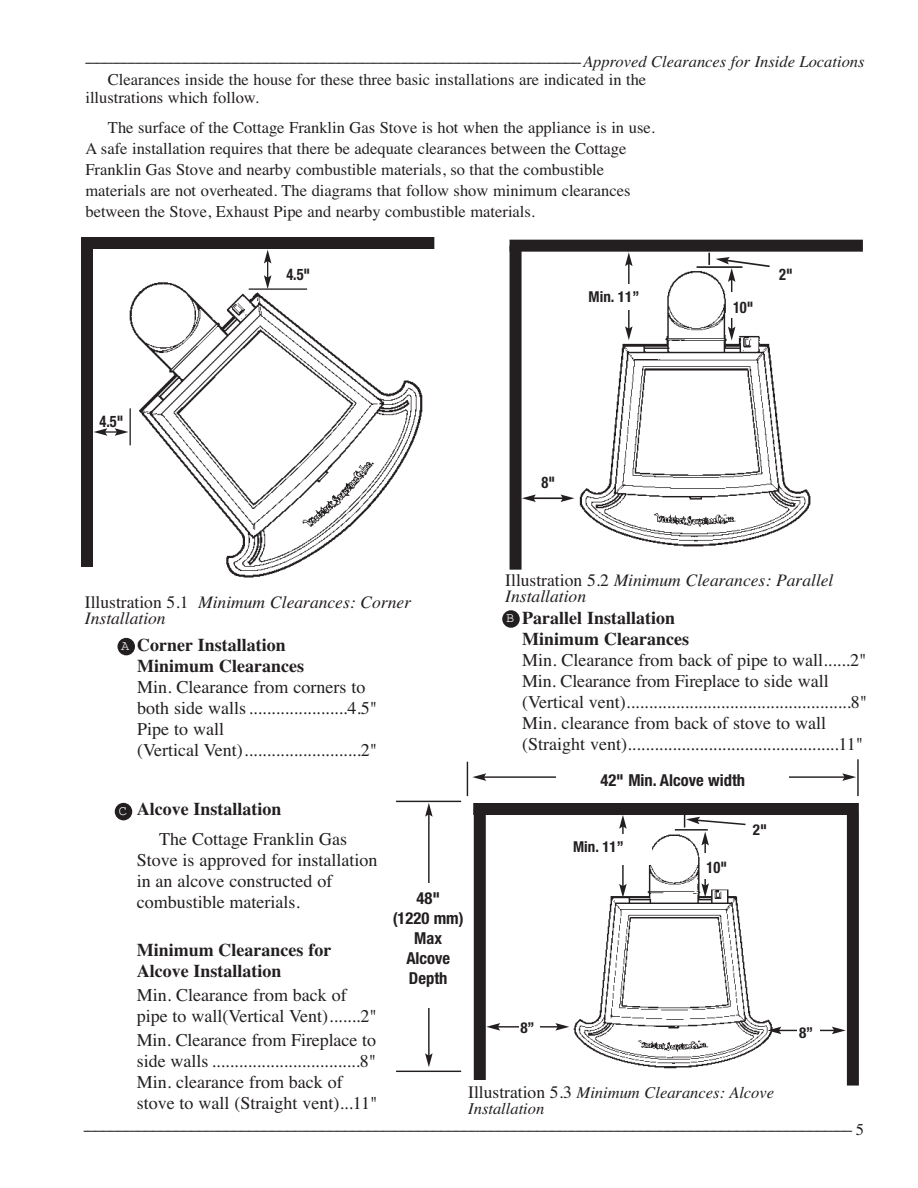
<style>
.page{position:relative;width:918px;height:1188px;background:#fff}
.page>*{position:absolute;margin:0;border:0;box-sizing:border-box;transform-origin:0 0}
.t1{font:18px/21px "Times";color:#231f20}
.t2{font:700 18px/21px "Times";color:#231f20}
.t3{font:italic 17.55px/15.9px "Times";color:#231f20}
.t4{font:16.5px/21px "Times";color:#231f20}
.t5{font:italic 16.5px/15.9px "Times";color:#231f20}
.t6{font:700 condensed 16.5px/20.2px "Helvetica Neue";color:#231f20;text-align:center}
.t7{font:700 condensed 15.9px "Helvetica Neue";color:#231f20;scale:.9 1}
.t8{font:700 condensed 15px "Helvetica Neue";color:#231f20}
.t9{font:13.65px "Courier";color:#fff}
.s1{font-style:italic}
.s2{font-style:normal}
.s3{font-style:normal;font-size:17.55px}
</style>
<div class="page">
<img style="left:574px;top:252px;width:237px;height:295px">
<img style="left:129px;top:240px;width:306px;height:338px">
<hr style="left:249px;top:288px;width:58px;height:2px;background:#231f20">
<svg style="left:264px;top:250px;width:7px;height:39px"></svg>
<hr style="left:130px;top:408px;width:1px;height:37px;background:#231f20">
<svg style="left:94px;top:428px;width:34px;height:8px"></svg>
<hr style="left:697px;top:266px;width:46px;height:2px;background:#231f20">
<svg style="left:708px;top:253px;width:2px;height:12px"></svg>
<hr style="left:533px;top:497px;width:30px;height:2px;background:#231f20">
<svg style="left:561px;top:495px;width:13px;height:7px"></svg>
<svg style="left:522px;top:495px;width:14px;height:7px"></svg>
<div style="left:118px;top:463px;width:14px;height:24px;background:#fff"></div>
<div style="left:313px;top:264px;width:20px;height:24px;background:#fff"></div>
<div style="left:198px;top:260px;width:20px;height:23px;background:#fff"></div>
<hr style="left:428px;top:814px;width:2px;height:242px;background:#231f20">
<svg style="left:425px;top:803px;width:8px;height:14px"></svg>
<svg style="left:425px;top:1053px;width:8px;height:14px"></svg>
<div style="left:389px;top:883px;width:78px;height:125px;background:#fff"></div>
<img style="left:573px;top:816px;width:208px;height:253px">
<hr style="left:396px;top:801px;width:65px;height:1px;background:#231f20">
<hr style="left:396px;top:1071px;width:65px;height:1px;background:#231f20">
<hr style="left:467px;top:762px;width:1px;height:34px;background:#231f20">
<hr style="left:857px;top:759px;width:2px;height:37px;background:#231f20">
<hr style="left:484px;top:776px;width:361px;height:2px;background:#231f20">
<svg style="left:472px;top:773px;width:14px;height:8px"></svg>
<svg style="left:842px;top:773px;width:14px;height:8px"></svg>
<div style="left:557px;top:765px;width:232px;height:34px;background:#fff"></div>
<hr style="left:498px;top:1026px;width:60px;height:2px;background:#231f20">
<svg style="left:555px;top:1023px;width:14px;height:8px"></svg>
<svg style="left:486px;top:1023px;width:14px;height:8px"></svg>
<hr style="left:675px;top:829px;width:33px;height:2px;background:#231f20">
<div style="left:751px;top:817px;width:97px;height:44px;background:#fff"></div>
<div style="left:519px;top:1015px;width:20px;height:56px;background:#fff"></div>
<hr style="left:779px;top:1030px;width:55px;height:1px;background:#231f20">
<svg style="left:832px;top:1027px;width:14px;height:7px"></svg>
<svg style="left:767px;top:1027px;width:14px;height:7px"></svg>
<div style="left:798px;top:1020px;width:22px;height:51px;background:#fff"></div>
<div style="left:117px;top:638px;width:18px;height:17px;background:#231f20;border-radius:50%"></div>
<div style="left:502px;top:610px;width:18px;height:18px;background:#231f20;border-radius:50%"></div>
<div style="left:115px;top:803px;width:17px;height:17px;background:#231f20;border-radius:50%"></div>
<div style="left:510px;top:240px;width:353px;height:12px;background:#231f20"></div>
<div style="left:510px;top:246px;width:12px;height:324px;background:#231f20"></div>
<div style="left:473px;top:803px;width:386px;height:12px;background:#231f20"></div>
<div style="left:474px;top:809px;width:12px;height:271px;background:#231f20"></div>
<div style="left:847px;top:815px;width:12px;height:271px;background:#231f20"></div>
<hr style="left:628px;top:264px;width:2px;height:65px;background:#231f20">
<svg style="left:625px;top:252px;width:8px;height:14px"></svg>
<svg style="left:625px;top:326px;width:8px;height:14px"></svg>
<hr style="left:731px;top:279px;width:1px;height:50px;background:#231f20">
<svg style="left:716px;top:257px;width:56px;height:25px"></svg>
<svg style="left:728px;top:327px;width:7px;height:14px"></svg>
<div style="left:587px;top:284px;width:70px;height:26px;background:#fff"></div>
<hr style="left:622px;top:826px;width:2px;height:60px;background:#231f20">
<svg style="left:619px;top:815px;width:8px;height:14px"></svg>
<svg style="left:619px;top:884px;width:8px;height:14px"></svg>
<div style="left:572px;top:834px;width:79px;height:31px;background:#fff"></div>
<div style="left:730px;top:292px;width:34px;height:26px;background:#fff"></div>
<hr style="left:704px;top:843px;width:2px;height:43px;background:#231f20">
<svg style="left:684px;top:815px;width:63px;height:30px"></svg>
<svg style="left:701px;top:883px;width:8px;height:14px"></svg>
<div style="left:704px;top:853px;width:33px;height:26px;background:#fff"></div>
<div style="left:81px;top:237px;width:353px;height:12px;background:#231f20"></div>
<div style="left:81px;top:243px;width:12px;height:324px;background:#231f20"></div>
<p class="t4" style="left:85px;top:51px;width:781px">--------------------------------------------------------------------------------------------------------------------------------- <span class="s1">Approved Clearances for Inside Locations</span></p>
<p class="t4" style="left:85px;top:71px;width:562px;line-height:18px;text-indent:23px">Clearances inside the house for these three basic installations are indicated in the illustrations which follow.</p>
<p class="t4" style="left:85px;top:117px;width:571px;text-indent:23px">The surface of the Cottage Franklin Gas Stove is hot when the appliance is in use.<br>A safe installation requires that there be adequate clearances between the Cottage Franklin Gas Stove and nearby combustible materials, so that the combustible materials are not overheated. The diagrams that follow show minimum clearances between the Stove, Exhaust Pipe and nearby combustible materials.</p>
<p class="t7" style="left:100px;top:408px;width:28px">4.5"</p>
<p class="t7" style="left:286px;top:261px;width:28px">4.5"</p>
<p class="t8" style="left:589px;top:284px;width:52px">Min. 11”</p>
<p class="t7" style="left:542px;top:469px;width:17px">8"</p>
<p class="t7" style="left:733px;top:294px;width:24px">10"</p>
<p class="t7" style="left:779px;top:261px;width:17px">2"</p>
<p class="t3" style="left:85px;top:594px;width:328px"><span class="s2">Illustration 5.1</span> Minimum Clearances: Corner<br>Installation</p>
<p class="t2" style="left:137px;top:634px;width:168px">Corner Installation<br>Minimum Clearances</p>
<p class="t1" style="left:137px;top:676px;width:242px">Min. Clearance from corners to both side walls ......................4.5" Pipe to wall<br>(Vertical Vent)..........................2"</p>
<p class="t9" style="left:121px;top:642px;width:10px">A</p>
<p class="t3" style="left:505px;top:572px;width:330px"><span class="s2">Illustration 5.2</span> Minimum Clearances: Parallel<br>Installation</p>
<p class="t9" style="left:506px;top:614px;width:10px">B</p>
<p class="t2" style="left:522px;top:607px;width:168px">Parallel Installation<br>Minimum Clearances</p>
<p class="t1" style="left:522px;top:649px;width:347px">Min. Clearance from back of pipe to wall......2" Min. Clearance from Fireplace to side wall (Vertical vent)..................................................8" Min. clearance from back of stove to wall (Straight vent)...............................................11"</p>
<p class="t6" style="left:600px;top:769px;width:146px">42" Min. Alcove width</p>
<p class="t9" style="left:119px;top:807px;width:10px">C</p>
<p class="t2" style="left:137px;top:798px;width:146px">Alcove Installation</p>
<p class="t1" style="left:137px;top:828px;width:242px;text-indent:22px">The Cottage Franklin Gas<br>Stove is approved for installation in an alcove constructed of combustible materials.</p>
<p class="t2" style="left:137px;top:939px;width:196px">Minimum Clearances for<br>Alcove Installation</p>
<p class="t1" style="left:137px;top:984px;width:242px">Min. Clearance from back of pipe to wall(Vertical Vent).......2"</p>
<p class="t1" style="left:137px;top:1029px;width:242px">Min. Clearance from Fireplace to side walls .................................8" Min. clearance from back of stove to wall (Straight vent)...11"</p>
<p class="t6" style="left:393px;top:886px;width:73px">48"<br>(1220 mm)<br>Max<br>Alcove<br>Depth</p>
<p class="t8" style="left:573px;top:834px;width:52px">Min. 11”</p>
<p class="t7" style="left:707px;top:854px;width:24px">10"</p>
<p class="t8" style="left:753px;top:817px;width:16px">2"</p>
<p class="t8" style="left:520px;top:1015px;width:16px">8”</p>
<p class="t8" style="left:799px;top:1020px;width:16px">8”</p>
<p class="t5" style="left:468px;top:1085px;width:307px"><span class="s3">Illustration 5.3</span> Minimum Clearances: Alcove<br>Installation</p>
<p class="t4" style="left:83px;top:1119px;width:782px">-------------------------------------------------------------------------------------------------------------------------------------------------------------------------------------------------------- 5</p>
</div>
